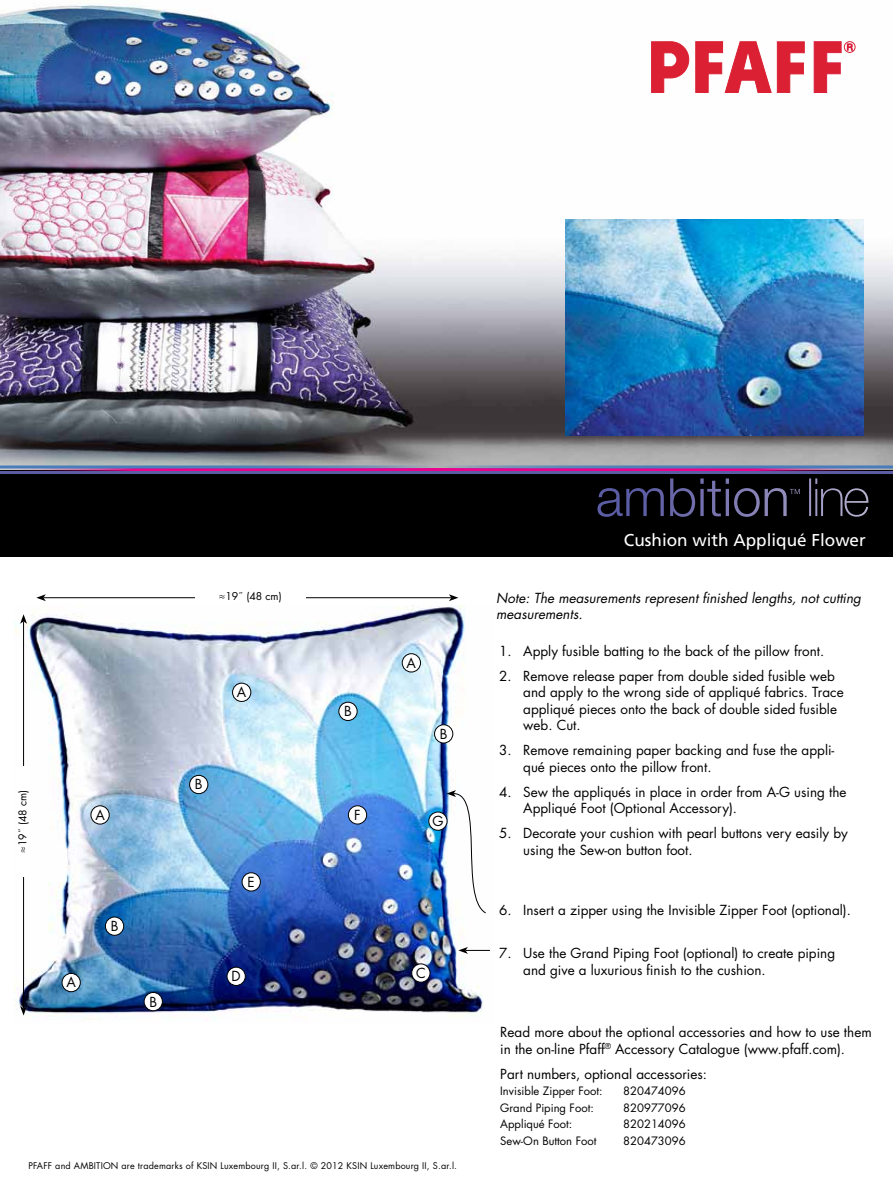
<style>
.page{position:relative;width:893px;height:1191px;background:#fff}
.page>*{position:absolute;margin:0;border:0;box-sizing:border-box;transform-origin:0 0}
.t1{font:17.1px "Frutiger LT Std";color:#fff}
.t2{font:13.5px/16.5px "Futura Std";color:#000}
.t3{font:italic 13.5px/16.2px "Futura Std";color:#000}
.t4{font:11.25px "Futura Std";color:#000}
.t5{font:10.5px "Futura Std";color:#000}
.t6{font:9px "Futura Std";letter-spacing:.02em;color:#000}
</style>
<div class="page">
<img style="left:15px;top:605px;width:468px;height:415px">
<img style="left:0;top:4px;width:893px;height:461px">
<div style="left:0;top:470px;width:893px;height:86px;background:#000"></div>
<svg style="left:651px;top:42px;width:38px;height:51px"></svg>
<svg style="left:695px;top:42px;width:76px;height:51px"></svg>
<svg style="left:777px;top:42px;width:27px;height:51px"></svg>
<svg style="left:814px;top:42px;width:27px;height:51px"></svg>
<div style="left:844px;top:42px;width:11px;height:11px;border:1px solid #da2032;border-radius:50%"></div>
<svg style="left:847px;top:44px;width:6px;height:6px"></svg>
<img style="left:565px;top:219px;width:298px;height:216px">
<svg style="left:597px;top:478px;width:272px;height:39px"></svg>
<hr style="left:0;top:468px;width:893px;height:3px;background:#ec008c">
<hr style="left:0;top:471px;width:893px;height:3px;background:#5b5ca4">
<hr style="left:0;top:465px;width:893px;height:3px;background:#487cba">
<hr style="left:43px;top:597px;width:408px;height:1px;background:#000">
<svg style="left:36px;top:594px;width:10px;height:7px"></svg>
<svg style="left:449px;top:594px;width:9px;height:7px"></svg>
<hr style="left:23px;top:621px;width:1px;height:387px;background:#000">
<svg style="left:20px;top:614px;width:7px;height:10px"></svg>
<svg style="left:20px;top:1006px;width:7px;height:9px"></svg>
<div style="left:195px;top:591px;width:111px;height:12px;background:#fff"></div>
<div style="left:18px;top:766px;width:12px;height:110px;background:#fff"></div>
<svg style="left:458px;top:947px;width:32px;height:7px"></svg>
<svg style="left:446px;top:790px;width:40px;height:124px"></svg>
<div style="left:227px;top:967px;width:18px;height:18px;background:#fff;border-radius:50%"></div>
<div style="left:227px;top:966px;width:19px;height:19px;border:1px solid #000;border-radius:50%"></div>
<div style="left:62px;top:973px;width:18px;height:18px;background:#fff;border-radius:50%"></div>
<div style="left:62px;top:973px;width:19px;height:19px;border:1px solid #000;border-radius:50%"></div>
<div style="left:91px;top:806px;width:18px;height:18px;background:#fff;border-radius:50%"></div>
<div style="left:91px;top:805px;width:19px;height:19px;border:1px solid #000;border-radius:50%"></div>
<div style="left:233px;top:683px;width:18px;height:18px;background:#fff;border-radius:50%"></div>
<div style="left:232px;top:683px;width:19px;height:19px;border:1px solid #000;border-radius:50%"></div>
<div style="left:402px;top:653px;width:18px;height:19px;background:#fff;border-radius:50%"></div>
<div style="left:402px;top:653px;width:19px;height:19px;border:1px solid #000;border-radius:50%"></div>
<div style="left:144px;top:992px;width:18px;height:18px;background:#fff;border-radius:50%"></div>
<div style="left:144px;top:992px;width:19px;height:19px;border:1px solid #000;border-radius:50%"></div>
<div style="left:105px;top:917px;width:19px;height:18px;background:#fff;border-radius:50%"></div>
<div style="left:105px;top:916px;width:19px;height:19px;border:1px solid #000;border-radius:50%"></div>
<div style="left:190px;top:775px;width:18px;height:18px;background:#fff;border-radius:50%"></div>
<div style="left:189px;top:775px;width:19px;height:19px;border:1px solid #000;border-radius:50%"></div>
<div style="left:339px;top:702px;width:18px;height:18px;background:#fff;border-radius:50%"></div>
<div style="left:338px;top:702px;width:19px;height:19px;border:1px solid #000;border-radius:50%"></div>
<div style="left:435px;top:724px;width:18px;height:19px;background:#fff;border-radius:50%"></div>
<div style="left:434px;top:724px;width:19px;height:19px;border:1px solid #000;border-radius:50%"></div>
<div style="left:412px;top:964px;width:18px;height:18px;background:#fff;border-radius:50%"></div>
<div style="left:411px;top:963px;width:19px;height:19px;border:1px solid #000;border-radius:50%"></div>
<div style="left:242px;top:872px;width:18px;height:19px;background:#fff;border-radius:50%"></div>
<div style="left:242px;top:872px;width:19px;height:19px;border:1px solid #000;border-radius:50%"></div>
<div style="left:348px;top:805px;width:19px;height:19px;background:#fff;border-radius:50%"></div>
<div style="left:348px;top:805px;width:19px;height:19px;border:1px solid #000;border-radius:50%"></div>
<div style="left:429px;top:812px;width:18px;height:18px;background:#fff;border-radius:50%"></div>
<div style="left:428px;top:811px;width:19px;height:19px;border:1px solid #000;border-radius:50%"></div>
<p class="t5" style="left:16px;top:852px;width:64px;rotate:-90deg">≈19˝ (48 cm)</p>
<p class="t2" style="left:95px;top:806px;width:11px">A</p>
<p class="t2" style="left:66px;top:974px;width:11px">A</p>
<p class="t2" style="left:111px;top:918px;width:9px">B</p>
<p class="t2" style="left:149px;top:993px;width:9px">B</p>
<p class="t5" style="left:219px;top:589px;width:64px">≈19˝ (48 cm)</p>
<p class="t2" style="left:195px;top:776px;width:9px">B</p>
<p class="t2" style="left:237px;top:684px;width:11px">A</p>
<p class="t2" style="left:248px;top:873px;width:9px">E</p>
<p class="t2" style="left:232px;top:968px;width:11px">D</p>
<p class="t2" style="left:344px;top:703px;width:9px">B</p>
<p class="t2" style="left:354px;top:806px;width:8px">F</p>
<p class="t2" style="left:407px;top:654px;width:11px">A</p>
<p class="t2" style="left:440px;top:725px;width:9px">B</p>
<p class="t2" style="left:432px;top:813px;width:13px">G</p>
<p class="t2" style="left:416px;top:965px;width:11px">C</p>
<p class="t6" style="left:28px;top:1159px;width:430px">PFAFF and AMBITION are trademarks of KSIN Luxembourg II, S.ar.l. © 2012 KSIN Luxembourg II, S.ar.l.</p>
<p class="t1" style="left:624px;top:530px;width:243px">Cushion with Appliqué Flower</p>
<p class="t3" style="left:496px;top:590px;width:366px">Note: The measurements represent finished lengths, not cutting measurements.</p>
<p class="t2" style="left:499px;top:642px;width:327px">1. Apply fusible batting to the back of the pillow front.</p>
<p class="t2" style="left:523px;top:667px;width:322px;text-indent:-24px">2. Remove release paper from double sided fusible web and apply to the wrong side of appliqué fabrics. Trace appliqué pieces onto the back of double sided fusible web. Cut.</p>
<p class="t2" style="left:523px;top:742px;width:313px;text-indent:-24px">3. Remove remaining paper backing and fuse the appli&shy;qué pieces onto the pillow front.</p>
<p class="t2" style="left:523px;top:783px;width:325px;text-indent:-24px">4. Sew the appliqués in place in order from A-G using the<br>Appliqué Foot (Optional Accessory).</p>
<p class="t2" style="left:523px;top:825px;width:326px;text-indent:-24px">5. Decorate your cushion with pearl buttons very easily by using the Sew-on button foot.</p>
<p class="t2" style="left:499px;top:902px;width:353px">6. Insert a zipper using the Invisible Zipper Foot (optional).</p>
<p class="t2" style="left:523px;top:945px;width:313px;text-indent:-24px">7. Use the Grand Piping Foot (optional) to create piping and give a luxurious finish to the cushion.</p>
<p class="t2" style="left:500px;top:1024px;width:373px">Read more about the optional accessories and how to use them in the on-line Pfaff<sup>®</sup> Accessory Catalogue (www.pfaff.com).</p>
<p class="t2" style="left:500px;top:1065px;width:208px">Part numbers, optional accessories:</p>
<p class="t4" style="left:500px;top:1083px;width:104px">Invisible Zipper Foot:</p>
<p class="t4" style="left:623px;top:1083px;width:64px">820474096</p>
<p class="t4" style="left:500px;top:1100px;width:95px">Grand Piping Foot:</p>
<p class="t4" style="left:623px;top:1100px;width:64px">820977096</p>
<p class="t4" style="left:500px;top:1117px;width:74px">Appliqué Foot:</p>
<p class="t4" style="left:623px;top:1117px;width:64px">820214096</p>
<p class="t4" style="left:500px;top:1133px;width:98px">Sew-On Button Foot</p>
<p class="t4" style="left:623px;top:1133px;width:64px">820473096</p>
</div>
